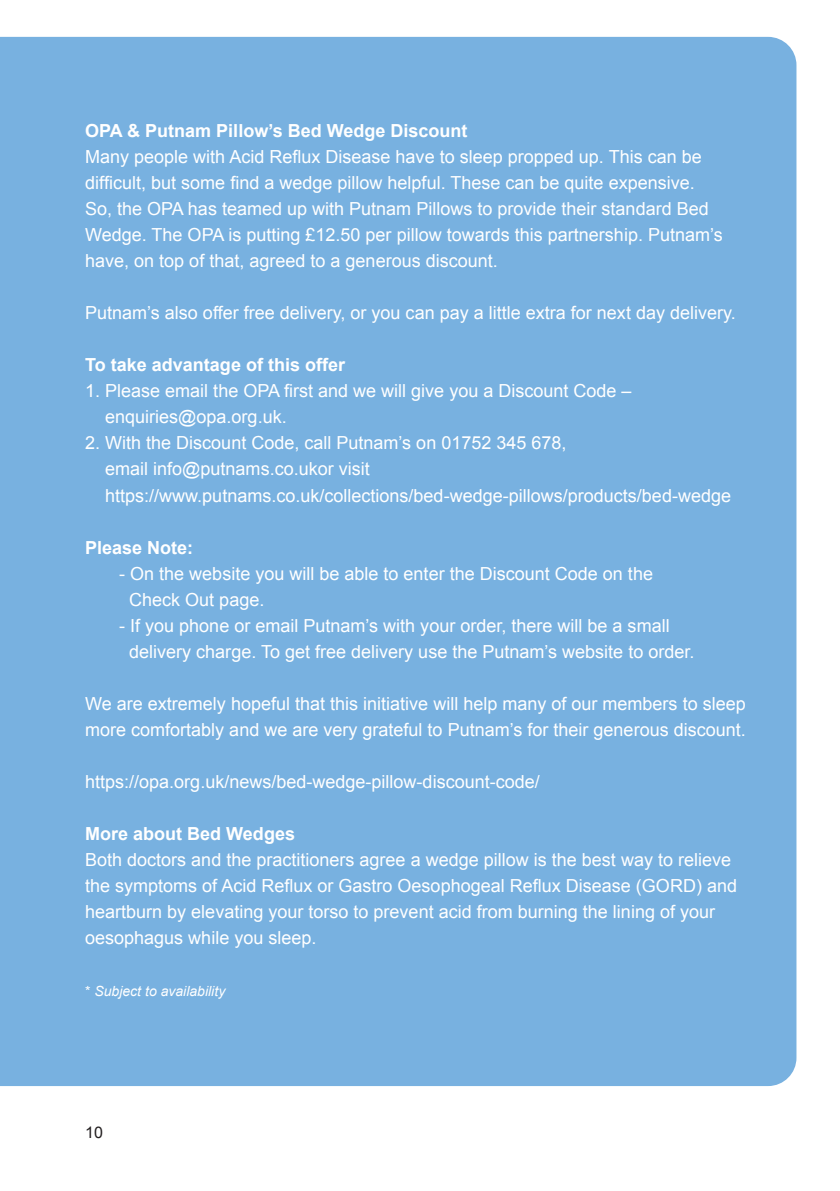
<style>
.page{position:relative;width:840px;height:1191px;background:#fff}
.page>*{position:absolute;margin:0;border:0;box-sizing:border-box;transform-origin:0 0}
.t1{font:18px/26px "Arial";color:#fff}
.t2{font:700 18px "Arial";color:#fff}
.t3{font:16px "Arial";color:#231f20}
.t4{font:italic 14px "Arial";color:#fff}
.s1{font-style:normal}
</style>
<div class="page">
<div style="left:0;top:37px;width:796px;height:1049px;background:#78b1e0"></div>
<p class="t2" style="left:85px;top:119px;width:384px">OPA &amp; Putnam Pillow’s Bed Wedge Discount</p>
<p class="t1" style="left:85px;top:144px;width:639px">Many people with Acid Reflux Disease have to sleep propped up. This can be difficult, but some find a wedge pillow helpful. These can be quite expensive.<br>So, the OPA has teamed up with Putnam Pillows to provide their standard Bed Wedge. The OPA is putting £12.50 per pillow towards this partnership. Putnam’s have, on top of that, agreed to a generous discount.</p>
<p class="t1" style="left:85px;top:300px;width:651px">Putnam’s also offer free delivery, or you can pay a little extra for next day delivery.</p>
<p class="t2" style="left:85px;top:353px;width:261px">To take advantage of this offer</p>
<p class="t1" style="left:105px;top:378px;width:527px;text-indent:-20px">1. Please email the OPA first and we will give you a Discount Code – enquiries@opa.org.uk.</p>
<p class="t1" style="left:105px;top:430px;width:627px;text-indent:-20px">2. With the Discount Code, call Putnam’s on 01752 345 678,<br>email info@putnams.co.ukor visit https://www.putnams.co.uk/collections/bed-wedge-pillows/products/bed-wedge</p>
<p class="t2" style="left:85px;top:535px;width:110px">Please Note:</p>
<p class="t1" style="left:129px;top:560px;width:525px;text-indent:-10px">- On the website you will be able to enter the Discount Code on the<br>Check Out page.</p>
<p class="t1" style="left:129px;top:612px;width:566px;text-indent:-10px">- If you phone or email Putnam’s with your order, there will be a small delivery charge. To get free delivery use the Putnam’s website to order.</p>
<p class="t1" style="left:85px;top:690px;width:661px">We are extremely hopeful that this initiative will help many of our members to sleep more comfortably and we are very grateful to Putnam’s for their generous discount.</p>
<p class="t1" style="left:85px;top:768px;width:456px">https://opa.org.uk/news/bed-wedge-pillow-discount-code/</p>
<p class="t2" style="left:85px;top:821px;width:211px">More about Bed Wedges</p>
<p class="t1" style="left:85px;top:846px;width:653px">Both doctors and the practitioners agree a wedge pillow is the best way to relieve the symptoms of Acid Reflux or Gastro Oesophogeal Reflux Disease (GORD) and heartburn by elevating your torso to prevent acid from burning the lining of your oesophagus while you sleep.</p>
<p class="t4" style="left:85px;top:981px;width:142px"><span class="s1">*</span> Subject to availability</p>
<p class="t3" style="left:85px;top:1122px;width:19px">10</p>
</div>
